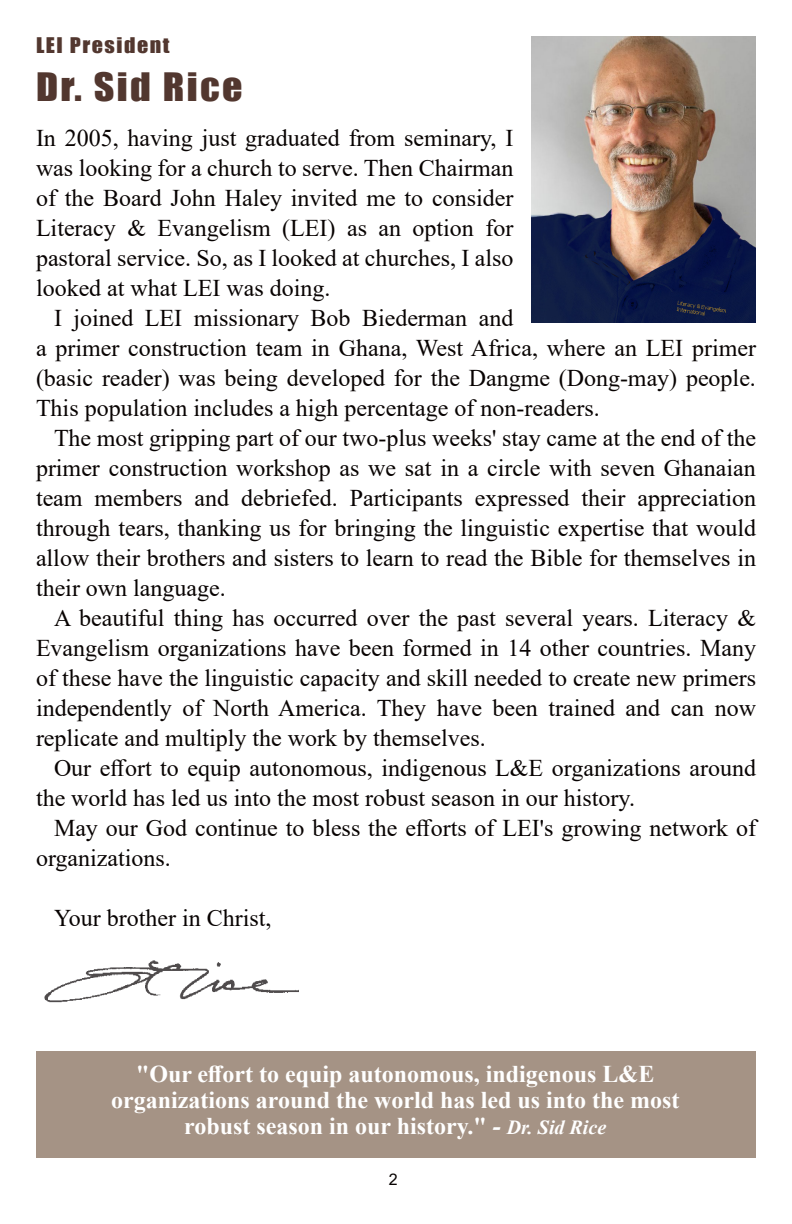
<style>
.page{position:relative;width:792px;height:1224px;background:#fff}
.page>*{position:absolute;margin:0;border:0;box-sizing:border-box;transform-origin:0 0}
.t1{font:36px "Impact";letter-spacing:.06em;color:#52372f;scale:1.11 1}
.t2{font:24px/30px "Times New Roman";color:#080302;text-align:justify}
.t3{font:700 24px/26px "Times New Roman";color:#fff;text-align:center}
.t4{font:19.8px "Impact";letter-spacing:.07em;color:#52372f;scale:1.11 1}
.t5{font:16px "Arial";color:#080302}
.s1{font-style:italic}
.s2{font-style:italic;font-size:20px}
</style>
<div class="page">
<div style="left:36px;top:1051px;width:720px;height:107px;background:#a59385"></div>
<img style="left:44px;top:960px;width:255px;height:43px">
<img style="left:531px;top:36px;width:225px;height:287px">
<p class="t4" style="left:36px;top:30px;width:122px">LEI President</p>
<p class="t1" style="left:36px;top:59px;width:188px">Dr. Sid Rice</p>
<p class="t2" style="left:36px;top:122px;width:479px">In 2005, having just graduated from seminary, I was looking for a church to serve. Then Chairman of the Board John Haley invited me to consider Literacy &amp; Evangelism (LEI) as an option for pastoral service. So, as I looked at churches, I also looked at what LEI was doing.</p>
<p class="t2" style="left:36px;top:302px;width:722px;text-align:left;text-indent:18px">I joined LEI missionary Bob Biederman and<br>a primer construction team in Ghana, West Africa, where an LEI primer (basic reader) was being developed for the Dangme (Dong-may) people.<br>This population includes a high percentage of non-readers.</p>
<p class="t2" style="left:36px;top:422px;width:722px;text-indent:18px">The most gripping part of our two-plus weeks' stay came at the end of the primer construction workshop as we sat in a circle with seven Ghanaian team members and debriefed. Participants expressed their appreciation through tears, thanking us for bringing the linguistic expertise that would allow their brothers and sisters to learn to read the Bible for themselves in their own language.</p>
<p class="t2" style="left:36px;top:602px;width:722px;text-indent:18px">A beautiful thing has occurred over the past several years. Literacy &amp; Evangelism organizations have been formed in 14 other countries. Many of these have the linguistic capacity and skill needed to create new primers independently of North America. They have been trained and can now replicate and multiply the work by themselves.</p>
<p class="t2" style="left:36px;top:752px;width:722px;text-indent:18px">Our effort to equip autonomous, indigenous L&amp;E organizations around the world has led us into the most robust season in our history.</p>
<p class="t2" style="left:36px;top:812px;width:721px;text-indent:18px">May our God continue to bless the efforts of LEI's growing network of organizations.</p>
<p class="t2" style="left:54px;top:902px;width:219px">Your brother in Christ,</p>
<p class="t3" style="left:111px;top:1060px;width:570px">"Our effort to equip autonomous, indigenous L&amp;E organizations around the world has led us into the most robust season in our history." <span class="s1">-</span> <span class="s2">Dr. Sid Rice</span></p>
<p class="t5" style="left:389px;top:1168px;width:10px">2</p>
</div>
